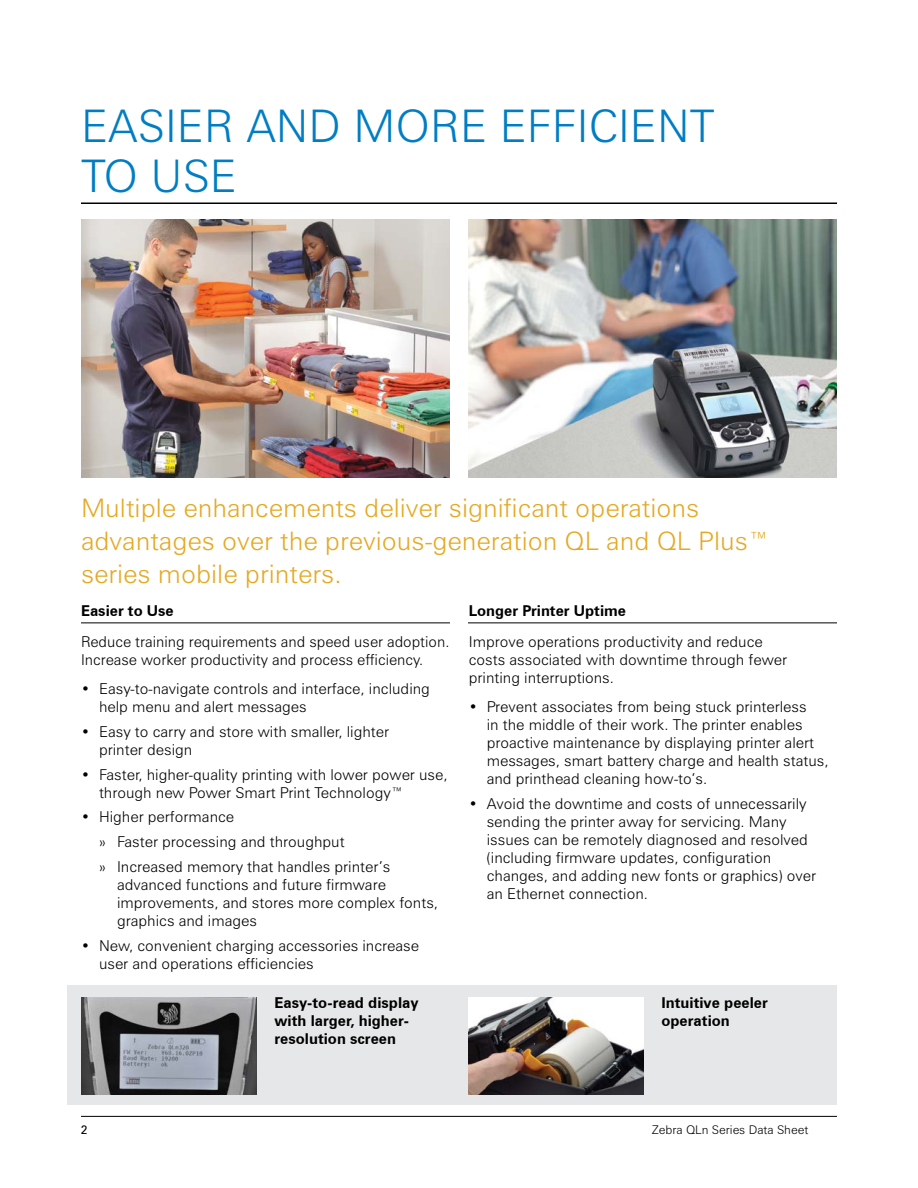
<style>
.page{position:relative;width:918px;height:1188px;background:#fff}
.page>*{position:absolute;margin:0;border:0;box-sizing:border-box;transform-origin:0 0}
.t1{font:300 45px "Zurich BT";color:#007dc3}
.t2{font:300 25.5px/33px "Zurich BT";color:#e5a923}
.t3{font:300 15px/18px "Zurich BT";color:#000}
.t4{font:700 15px/18px "Zurich BT";color:#000}
.t5{font:300 12px "Zurich BT";color:#000}
.t6{font:12px "Zurich BT";color:#000}
</style>
<div class="page">
<hr style="left:81px;top:202px;width:756px;height:2px;background:#000">
<hr style="left:81px;top:622px;width:369px;height:1px;background:#000">
<hr style="left:81px;top:1116px;width:756px;height:1px;background:#000">
<img style="left:81px;top:219px;width:369px;height:258px">
<img style="left:468px;top:219px;width:369px;height:258px">
<hr style="left:468px;top:622px;width:369px;height:1px;background:#000">
<div style="left:68px;top:986px;width:769px;height:120px;background:#e6e7e8"></div>
<img style="left:81px;top:998px;width:175px;height:97px">
<img style="left:468px;top:998px;width:176px;height:97px">
<h1 class="t1" style="left:81px;top:99px;width:53px">Easier</h1>
<h1 class="t1" style="left:246px;top:99px;width:32px">and</h1>
<h1 class="t1" style="left:354px;top:99px;width:72px">More</h1>
<h1 class="t1" style="left:500px;top:99px;width:52px">Efficient</h1>
<h1 class="t1" style="left:81px;top:149px;width:128px">to Use</h1>
<h2 class="t2" style="left:81px;top:491px;width:690px">Multiple enhancements deliver significant operations advantages over the previous-generation QL and QL Plus™ series mobile printers.</h2>
<p class="t4" style="left:81px;top:601px;width:94px">Easier to Use</p>
<p class="t3" style="left:81px;top:633px;width:370px">Reduce training requirements and speed user adoption.<br>Increase worker productivity and process efficiency.</p>
<p class="t3" style="left:99px;top:680px;width:333px;text-indent:-18px">• Easy-to-navigate controls and interface, including help menu and alert messages</p>
<p class="t3" style="left:99px;top:722px;width:292px;text-indent:-18px">• Easy to carry and store with smaller, lighter printer design</p>
<p class="t3" style="left:99px;top:765px;width:350px;text-indent:-18px">• Faster, higher-quality printing with lower power use, through new Power Smart Print Technology™</p>
<p class="t3" style="left:99px;top:805px;width:293px;line-height:24.8px;text-indent:-18px">• Higher performance<br>» Faster processing and throughput<br>» Increased memory that handles printer’s</p>
<p class="t3" style="left:117px;top:875px;width:323px">advanced functions and future firmware improvements, and stores more complex fonts, graphics and images</p>
<p class="t3" style="left:99px;top:936px;width:322px;text-indent:-18px">• New, convenient charging accessories increase user and operations efficiencies</p>
<p class="t4" style="left:469px;top:601px;width:159px">Longer Printer Uptime</p>
<p class="t3" style="left:469px;top:633px;width:320px">Improve operations productivity and reduce costs associated with downtime through fewer printing interruptions.</p>
<p class="t3" style="left:487px;top:698px;width:343px;text-indent:-18px">• Prevent associates from being stuck printerless<br>in the middle of their work. The printer enables proactive maintenance by displaying printer alert messages, smart battery charge and health status, and printhead cleaning how-to’s.</p>
<p class="t3" style="left:487px;top:794px;width:331px;text-indent:-18px">• Avoid the downtime and costs of unnecessarily sending the printer away for servicing. Many issues can be remotely diagnosed and resolved (including firmware updates, configuration changes, and adding new fonts or graphics) over an Ethernet connection.</p>
<p class="t4" style="left:274px;top:994px;width:146px">Easy-to-read display with larger, higher&shy;resolution screen</p>
<p class="t4" style="left:662px;top:994px;width:108px">Intuitive peeler operation</p>
<p class="t6" style="left:81px;top:1122px;width:8px">2</p>
<p class="t5" style="left:652px;top:1122px;width:158px">Zebra QLn Series Data Sheet</p>
</div>
